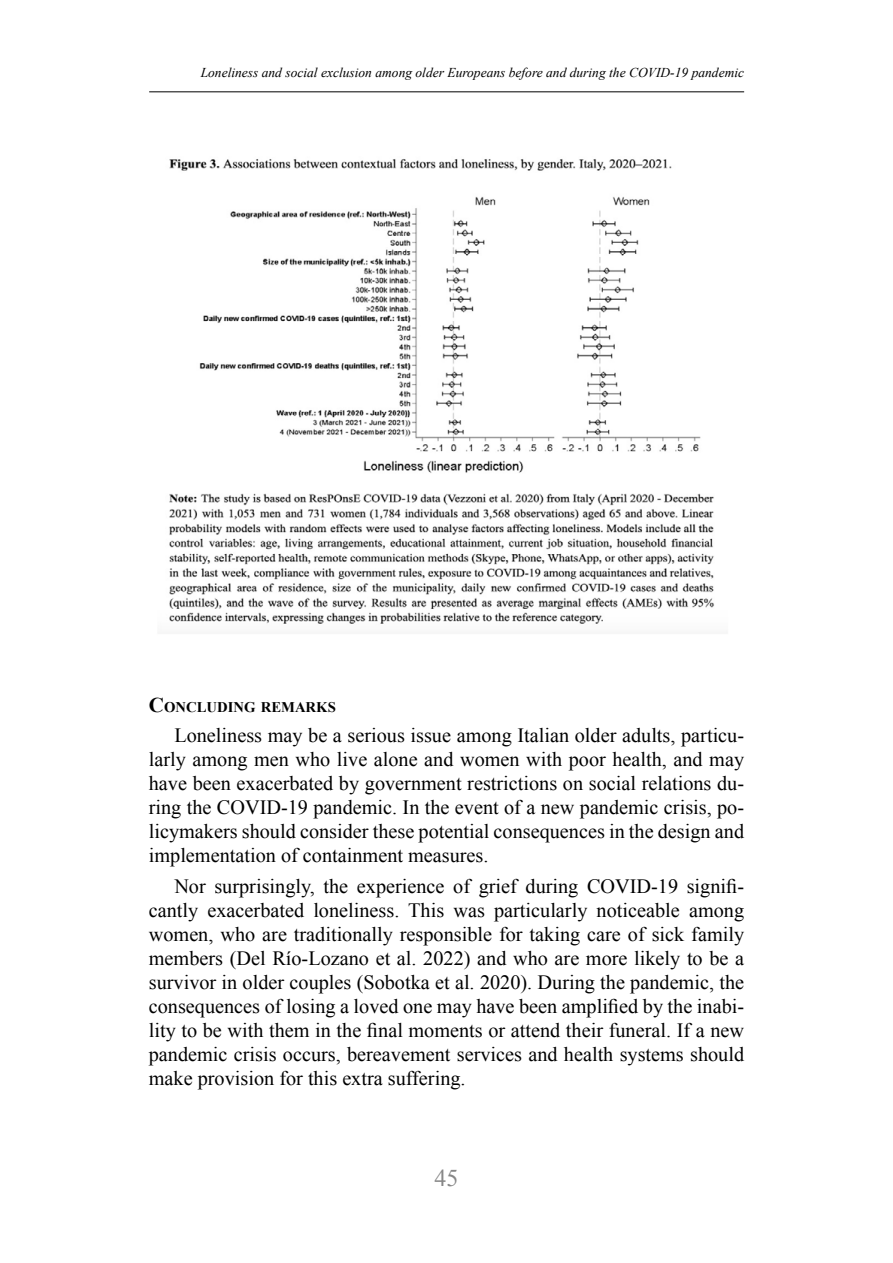
<style>
.page{position:relative;width:893px;height:1263px;background:#fff}
.page>*{position:absolute;margin:0;border:0;box-sizing:border-box;transform-origin:0 0}
.t1{font:24px "Times New Roman";color:#878787}
.t2{font:20.25px/24px "Times New Roman";color:#000;text-align:justify}
.t3{font:700 14.7px "Times New Roman";color:#000}
.t4{font:italic 13.5px "Times New Roman";color:#000}
.s1{font-size:21px}
</style>
<div class="page">
<hr style="left:149px;top:91px;width:595px;height:1px;background:#000">
<img style="left:169px;top:159px;width:545px;height:465px">
<p class="t4" style="left:201px;top:63px;width:545px">Loneliness and social exclusion among older Europeans before and during the COVID-19 pandemic</p>
<p class="t3" style="left:149px;top:697px;width:189px"><span class="s1">C</span>ONCLUDING REMARKS</p>
<p class="t2" style="left:149px;top:723px;width:597px;text-indent:26px">Loneliness may be a serious issue among Italian older adults, particu&shy;larly among men who live alone and women with poor health, and may have been exacerbated by government restrictions on social relations du&shy;ring the COVID-19 pandemic. In the event of a new pandemic crisis, po&shy;licymakers should consider these potential consequences in the design and implementation of containment measures.</p>
<p class="t2" style="left:149px;top:873px;width:597px;text-indent:26px">Nor surprisingly, the experience of grief during COVID-19 signifi&shy;cantly exacerbated loneliness. This was particularly noticeable among women, who are traditionally responsible for taking care of sick family members (Del Río-Lozano et al. 2022) and who are more likely to be a survivor in older couples (Sobotka et al. 2020). During the pandemic, the consequences of losing a loved one may have been amplified by the inabi&shy;lity to be with them in the final moments or attend their funeral. If a new pandemic crisis occurs, bereavement services and health systems should make provision for this extra suffering.</p>
<p class="t1" style="left:434px;top:1162px;width:25px">45</p>
</div>
